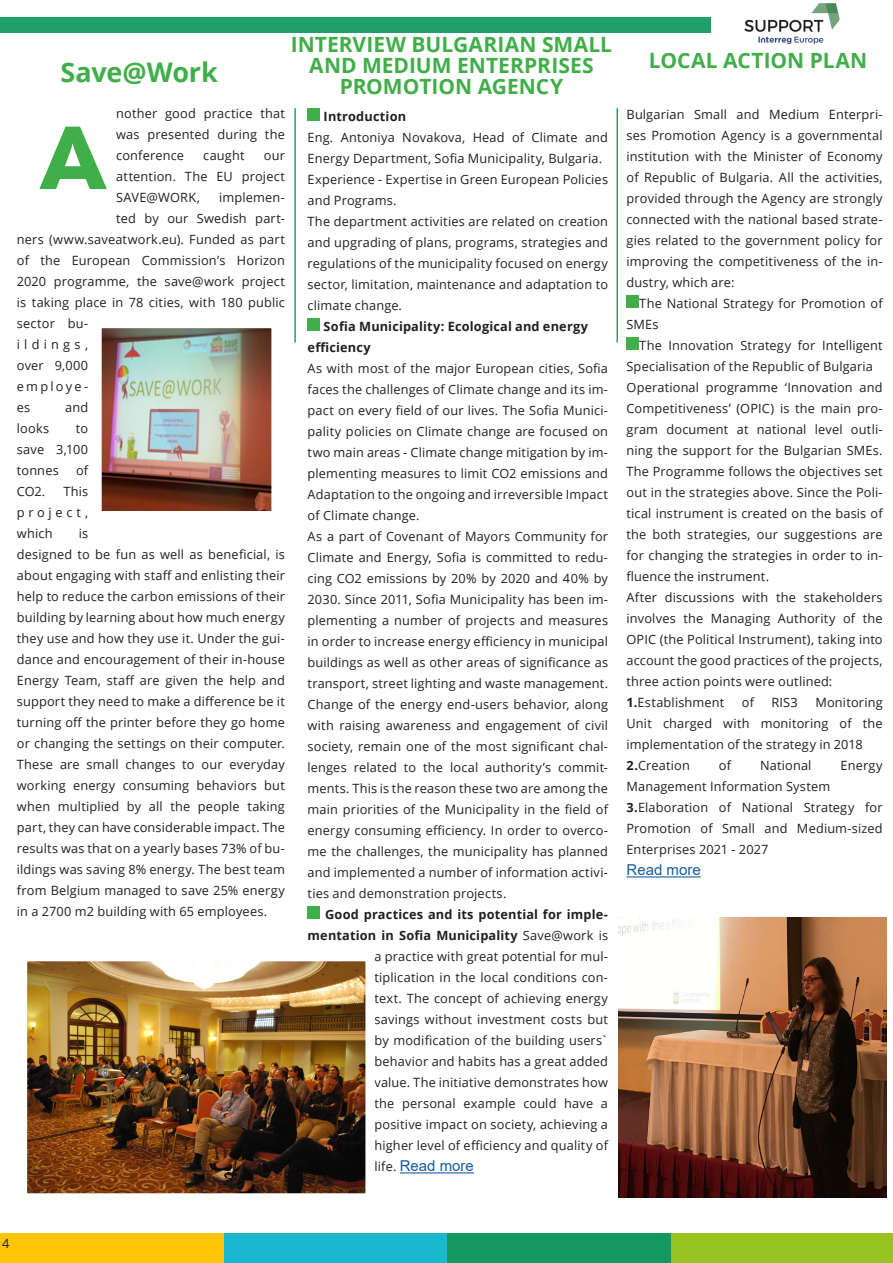
<style>
.page{position:relative;width:893px;height:1263px;background:#fff}
.page>*{position:absolute;margin:0;border:0;box-sizing:border-box;transform-origin:0 0}
.t1{font:700 112.35px "Arial";color:#40ae49}
.t2{font:700 27px "Open Sans";letter-spacing:-.01em;color:#40ae49}
.t3{font:700 21px/21px "Open Sans";letter-spacing:.005em;color:#40ae49;text-align:center}
.t4{font:15px "Arial";color:#175d9e}
.t5{font:12.75px/21px "Open Sans";letter-spacing:.015em;color:#231f20;text-align:justify}
.t6{font:700 12.75px "Open Sans";letter-spacing:.015em;color:#231f20}
.t7{font:12.75px "Open Sans";letter-spacing:.33em;color:#231f20}
.t8{font:12.75px "Open Sans";letter-spacing:.175em;color:#231f20}
.s1{font-weight:700}
.s2{font-family:"Open Sans";font-size:12.75px;color:#231f20}
</style>
<div class="page">
<div style="left:0;top:1234px;width:224px;height:29px;background:#fdc608"></div>
<div style="left:224px;top:1234px;width:224px;height:29px;background:#1cb8d0"></div>
<div style="left:447px;top:1234px;width:224px;height:29px;background:#159861"></div>
<div style="left:671px;top:1234px;width:222px;height:29px;background:#98c222"></div>
<div style="left:0;top:17px;width:711px;height:15px;background:#219f6b"></div>
<img style="left:744px;top:3px;width:96px;height:42px">
<img style="left:103px;top:330px;width:167px;height:179px">
<div style="left:88px;top:315px;width:197px;height:209px;border:14px solid #fff"></div>
<hr style="left:400px;top:1172px;width:74px;height:1px;background:#175d9e">
<div style="left:308px;top:108px;width:12px;height:13px;background:#40ae49"></div>
<div style="left:308px;top:318px;width:12px;height:13px;background:#40ae49"></div>
<div style="left:308px;top:906px;width:12px;height:13px;background:#40ae49"></div>
<hr style="left:626px;top:876px;width:75px;height:1px;background:#175d9e">
<div style="left:626px;top:295px;width:13px;height:13px;background:#40ae49"></div>
<div style="left:626px;top:337px;width:13px;height:13px;background:#40ae49"></div>
<img style="left:28px;top:962px;width:336px;height:230px">
<div style="left:18px;top:952px;width:356px;height:250px;border:9px solid #fff"></div>
<img style="left:619px;top:918px;width:268px;height:279px">
<hr style="left:616px;top:108px;width:2px;height:234px;background:#219f6b">
<hr style="left:294px;top:108px;width:2px;height:234px;background:#219f6b">
<p class="t2" style="left:61px;top:53px;width:159px">Save@Work</p>
<p class="t3" style="left:291px;top:34px;width:323px">INTERVIEW BULGARIAN SMALL<br>AND MEDIUM ENTERPRISES<br>PROMOTION AGENCY</p>
<p class="t5" style="left:116px;top:103px;width:170px">nother good practice that was presented during the conference</p>
<p class="t1" style="left:39px;top:70px;width:69px">A</p>
<p class="t5" style="left:203px;top:145px;width:43px">caught</p>
<p class="t5" style="left:116px;top:145px;width:170px;text-indent:148px">our attention. The EU project SAVE@WORK,</p>
<p class="t5" style="left:219px;top:187px;width:67px">implemen-</p>
<p class="t5" style="left:116px;top:208px;width:170px">ted by our Swedish part-</p>
<p class="t5" style="left:17px;top:229px;width:270px">ners (www.saveatwork.eu). Funded as part</p>
<p class="t5" style="left:17px;top:250px;width:270px">of the European Commission’s Horizon</p>
<p class="t5" style="left:17px;top:271px;width:270px">2020 programme, the save@work project</p>
<p class="t5" style="left:17px;top:292px;width:270px">is taking place in 78 cities, with 180 public</p>
<p class="t5" style="left:17px;top:313px;width:73px">sector bu-</p>
<p class="t7" style="left:17px;top:336px;width:73px">ildings,</p>
<p class="t5" style="left:17px;top:355px;width:73px">over 9,000</p>
<p class="t8" style="left:17px;top:378px;width:73px">employe-</p>
<p class="t5" style="left:17px;top:397px;width:15px">es</p>
<p class="t5" style="left:65px;top:397px;width:25px">and</p>
<p class="t5" style="left:17px;top:418px;width:34px">looks</p>
<p class="t5" style="left:17px;top:418px;width:73px;text-indent:59px">to save 3,100 tonnes</p>
<p class="t5" style="left:76px;top:460px;width:14px">of</p>
<p class="t5" style="left:17px;top:481px;width:73px;text-indent:47px">This project, which</p>
<p class="t5" style="left:17px;top:481px;width:30px">CO2.</p>
<p class="t5" style="left:17px;top:523px;width:270px;text-align:left;text-indent:62px">is<br>designed to be fun as well as beneficial, is about engaging with staff and enlisting their help to reduce the carbon emissions of their building by learning about how much energy they use and how they use it. Under the gui&shy;dance and encouragement of their in-house Energy Team, staff are given the help and support they need to make a difference be it turning off the printer before they go home or changing the settings on their computer.<br>These are small changes to our everyday working energy consuming behaviors but when multiplied by all the people taking part, they can have considerable impact. The results was that on a yearly bases 73% of bu&shy;ildings was saving 8% energy. The best team from Belgium managed to save 25% energy in a 2700 m2 building with 65 employees.</p>
<p class="t6" style="left:324px;top:108px;width:84px">Introduction</p>
<p class="t5" style="left:308px;top:127px;width:302px">Eng. Antoniya Novakova, Head of Climate and<br>Energy Department, Sofia Municipality, Bulgaria.</p>
<p class="t5" style="left:308px;top:169px;width:302px">Experience - Expertise in Green European Policies and Programs.</p>
<p class="t5" style="left:308px;top:211px;width:302px">The department activities are related on creation and upgrading of plans, programs, strategies and regulations of the municipality focused on energy sector, limitation, maintenance and adaptation to climate change.</p>
<p class="t6" style="left:324px;top:318px;width:266px">Sofia Municipality: Ecological and energy</p>
<p class="t6" style="left:308px;top:339px;width:65px">efficiency</p>
<p class="t5" style="left:308px;top:358px;width:302px">As with most of the major European cities, Sofia faces the challenges of Climate change and its im&shy;pact on every field of our lives. The Sofia Munici&shy;pality policies on Climate change are focused on two main areas - Climate change mitigation by im&shy;plementing measures to limit CO2 emissions and Adaptation to the ongoing and irreversible Impact of Climate change.</p>
<p class="t5" style="left:308px;top:526px;width:302px">As a part of Covenant of Mayors Community for Climate and Energy, Sofia is committed to redu&shy;cing CO2 emissions by 20% by 2020 and 40% by 2030. Since 2011, Sofia Municipality has been im&shy;plementing a number of projects and measures in order to increase energy efficiency in municipal buildings as well as other areas of significance as transport, street lighting and waste management.</p>
<p class="t5" style="left:308px;top:694px;width:302px">Change of the energy end-users behavior, along with raising awareness and engagement of civil society, remain one of the most significant chal&shy;lenges related to the local authority’s commit&shy;ments. This is the reason these two are among the main priorities of the Municipality in the field of energy consuming efficiency. In order to overco&shy;me the challenges, the municipality has planned and implemented a number of information activi&shy;ties and demonstration projects.</p>
<p class="t5" style="left:308px;top:904px;width:302px;text-align:right"><span class="s1">Good practices and its potential for imple&shy;mentation in Sofia Municipality</span> Save@work is a practice with great potential for mul-<br>tiplication in the local conditions con-<br>text. The concept of achieving energy<br>savings without investment costs but<br>by modification of the building users`<br>behavior and habits has a great added<br>value. The initiative demonstrates how<br>the personal example could have a<br>positive impact on society, achieving a<br>higher level of efficiency and quality of</p>
<p class="t4" style="left:374px;top:1156px;width:101px"><span class="s2">life.</span> Read more</p>
<p class="t3" style="left:649px;top:50px;width:220px">LOCAL ACTION PLAN</p>
<p class="t5" style="left:626px;top:104px;width:258px">Bulgarian Small and Medium Enterpri&shy;ses Promotion Agency is a governmental institution with the Minister of Economy of Republic of Bulgaria. All the activities, provided through the Agency are strongly connected with the national based strate&shy;gies related to the government policy for improving the competitiveness of the in&shy;dustry, which are:</p>
<p class="t5" style="left:626px;top:293px;width:258px;text-indent:13px">The National Strategy for Promotion of<br>SMEs</p>
<p class="t5" style="left:626px;top:335px;width:258px;text-indent:13px">The Innovation Strategy for Intelligent<br>Specialisation of the Republic of Bulgaria</p>
<p class="t5" style="left:626px;top:377px;width:258px">Operational programme ‘Innovation and Competitiveness’ (OPIC) is the main pro&shy;gram document at national level outli&shy;ning the support for the Bulgarian SMEs.<br>The Programme follows the objectives set out in the strategies above. Since the Poli&shy;tical instrument is created on the basis of the both strategies, our suggestions are for changing the strategies in order to in&shy;fluence the instrument.</p>
<p class="t5" style="left:626px;top:587px;width:258px">After discussions with the stakeholders involves the Managing Authority of the OPIC (the Political Instrument), taking into account the good practices of the projects, three action points were outlined:</p>
<p class="t5" style="left:626px;top:692px;width:99px"><span class="s1">1.</span>Establishment</p>
<p class="t5" style="left:742px;top:692px;width:14px">of</p>
<p class="t5" style="left:771px;top:692px;width:28px">RIS3</p>
<p class="t5" style="left:626px;top:692px;width:258px;text-indent:189px">Monitoring Unit charged with monitoring of the implementation of the strategy in 2018</p>
<p class="t5" style="left:626px;top:755px;width:65px"><span class="s1">2.</span>Creation</p>
<p class="t5" style="left:719px;top:755px;width:14px">of</p>
<p class="t5" style="left:760px;top:755px;width:53px">National</p>
<p class="t5" style="left:840px;top:755px;width:44px">Energy</p>
<p class="t5" style="left:626px;top:776px;width:205px">Management Information System</p>
<p class="t5" style="left:626px;top:797px;width:258px"><span class="s1">3.</span>Elaboration of National Strategy for Promotion of Small and Medium-sized Enterprises 2021 - 2027</p>
<p class="t4" style="left:626px;top:860px;width:76px">Read more</p>
<p class="t5" style="left:2px;top:1233px;width:9px">4</p>
</div>
